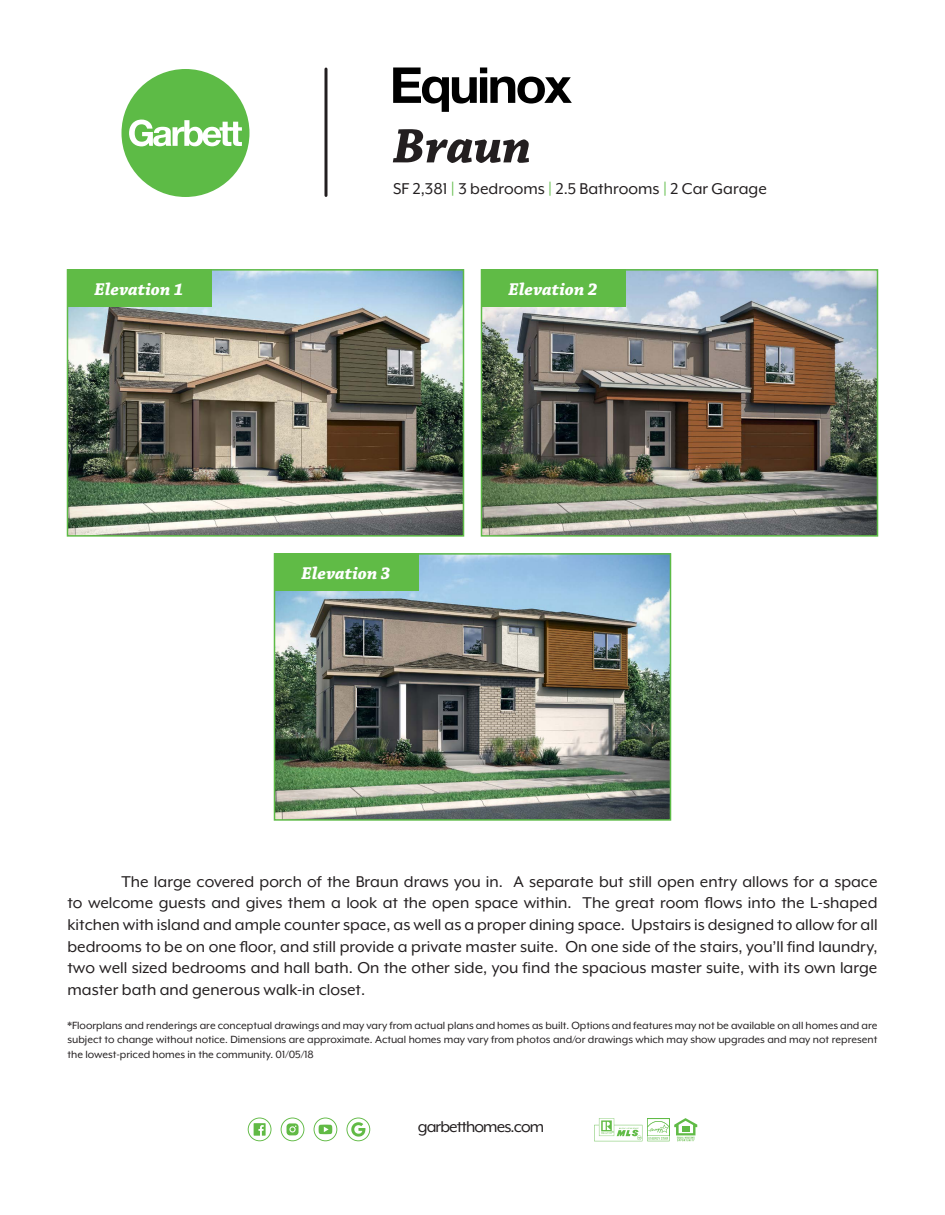
<style>
.page{position:relative;width:945px;height:1215px;background:#fff}
.page>*{position:absolute;margin:0;border:0;box-sizing:border-box;transform-origin:0 0}
.t1{font:italic 700 51px "Chaparral Pro";color:#231f20}
.t2{font:18px/21.6px "Mr Eaves XL Mod OT";color:#231f20;text-align:justify}
.t3{font:italic 700 18px "Chaparral Pro";color:#fff}
.t4{font:18px "Mr Eaves XL Mod OT";letter-spacing:-.05em;color:#231f20}
.t5{font:12px/14.4px "Mr Eaves XL Mod OT";color:#231f20;text-align:justify}
.s1{color:#5dbb46}
</style>
<div class="page">
<div style="left:122px;top:69px;width:127px;height:128px;background:#5dbb46;border-radius:50%"></div>
<svg style="left:129px;top:120px;width:113px;height:26px"></svg>
<hr style="left:325px;top:69px;width:3px;height:126px;background:#231f20">
<svg style="left:594px;top:1118px;width:103px;height:23px"></svg>
<svg style="left:248px;top:1118px;width:23px;height:23px"></svg>
<svg style="left:314px;top:1118px;width:23px;height:23px"></svg>
<svg style="left:346px;top:1118px;width:24px;height:23px"></svg>
<svg style="left:281px;top:1118px;width:23px;height:23px"></svg>
<img style="left:277px;top:556px;width:391px;height:262px">
<div style="left:274px;top:553px;width:397px;height:268px;border:2px solid #5dbb46"></div>
<img style="left:70px;top:272px;width:391px;height:262px">
<div style="left:67px;top:269px;width:397px;height:268px;border:2px solid #5dbb46"></div>
<img style="left:484px;top:272px;width:391px;height:262px">
<div style="left:481px;top:269px;width:397px;height:268px;border:2px solid #5dbb46"></div>
<div style="left:67px;top:269px;width:144px;height:38px;background:#60bb46"></div>
<div style="left:481px;top:269px;width:144px;height:38px;background:#60bb46"></div>
<div style="left:274px;top:553px;width:144px;height:38px;background:#60bb46"></div>
<svg style="left:393px;top:68px;width:179px;height:44px"></svg>
<p class="t1" style="left:393px;top:116px;width:140px">Braun</p>
<p class="t2" style="left:393px;top:178px;width:375px">SF 2,381 <span class="s1">|</span> 3 bedrooms <span class="s1">|</span> 2.5 Bathrooms <span class="s1">|</span> 2 Car Garage</p>
<p class="t3" style="left:95px;top:278px;width:91px">Elevation 1</p>
<p class="t3" style="left:509px;top:278px;width:91px">Elevation 2</p>
<p class="t3" style="left:302px;top:562px;width:91px">Elevation 3</p>
<p class="t2" style="left:68px;top:871px;width:812px;text-indent:54px">The large covered porch of the Braun draws you in. A separate but still open entry allows for a space to welcome guests and gives them a look at the open space within. The great room flows into the L-shaped kitchen with island and ample counter space, as well as a proper dining space. Upstairs is designed to allow for all bedrooms to be on one floor, and still provide a private master suite. On one side of the stairs, you’ll find laundry, two well sized bedrooms and hall bath. On the other side, you find the spacious master suite, with its own large master bath and generous walk-in closet.</p>
<p class="t5" style="left:68px;top:1018px;width:812px">*Floorplans and renderings are conceptual drawings and may vary from actual plans and homes as built. Options and features may not be available on all homes and are subject to change without notice. Dimensions are approximate. Actual homes may vary from photos and/or drawings which may show upgrades and may not represent the lowest-priced homes in the community. 01/05/18</p>
<p class="t4" style="left:418px;top:1117px;width:128px">garbetthomes.com</p>
</div>
